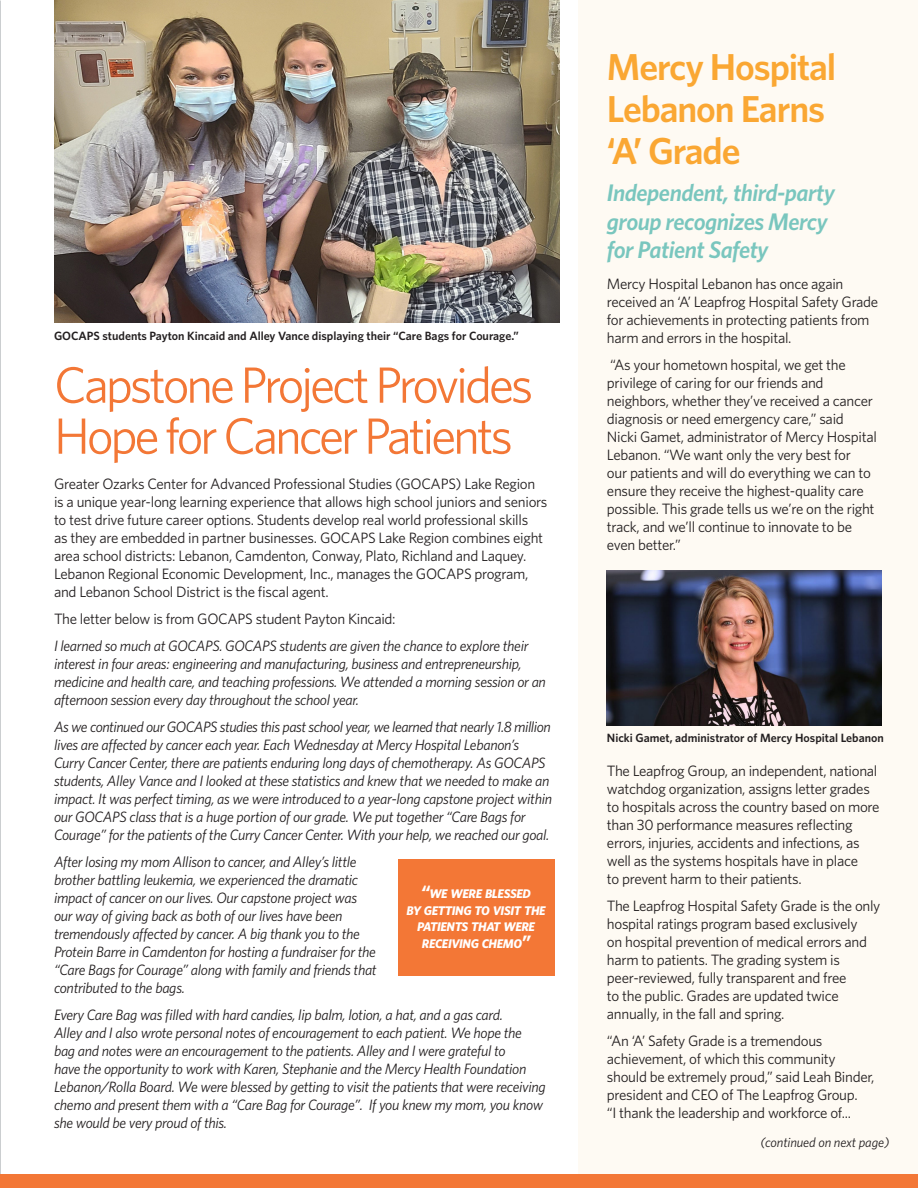
<style>
.page{position:relative;width:918px;height:1188px;background:#fff}
.page>*{position:absolute;margin:0;border:0;box-sizing:border-box;transform-origin:0 0}
.t1{font:51px/51px "Whitney";letter-spacing:-.06em;color:#f37736}
.t2{font:600 37.5px/42px "Whitney";letter-spacing:-.03em;color:#faa733}
.t3{font:italic 600 24px/28.5px "Whitney";letter-spacing:-.02em;color:#79c6be}
.t4{font:15px/18px "Whitney";letter-spacing:-.02em;color:#231f20}
.t5{font:italic 15px/18px "Whitney";letter-spacing:-.02em;color:#231f20}
.t6{font:italic 13.5px "Whitney";letter-spacing:-.01em;color:#231f20}
.t7{font:italic 700 12.6px/16.5px "Whitney";letter-spacing:-.03em;color:#fff;text-align:center}
.t8{font:600 12px "Whitney";color:#231f20}
.s1{font-size:18px}
</style>
<div class="page">
<div style="left:579px;top:0;width:339px;height:1188px;background:#fefaf3"></div>
<img style="left:54px;top:0;width:505px;height:323px">
<div style="left:0;top:1174px;width:918px;height:14px;background:#f37736"></div>
<div style="left:398px;top:859px;width:156px;height:117px;background:#f37736"></div>
<img style="left:607px;top:570px;width:275px;height:155px">
<p class="t8" style="left:54px;top:328px;width:467px">GOCAPS students Payton Kincaid and Alley Vance displaying their “Care Bags for Courage.”</p>
<p class="t1" style="left:54px;top:358px;width:481px">Capstone Project Provides<br>Hope for Cancer Patients</p>
<p class="t4" style="left:54px;top:475px;width:495px">Greater Ozarks Center for Advanced Professional Studies (GOCAPS) Lake Region is a unique year-long learning experience that allows high school juniors and seniors to test drive future career options. Students develop real world professional skills<br>as they are embedded in partner businesses. GOCAPS Lake Region combines eight area school districts: Lebanon, Camdenton, Conway, Plato, Richland and Laquey.<br>Lebanon Regional Economic Development, Inc., manages the GOCAPS program, and Lebanon School District is the fiscal agent.</p>
<p class="t4" style="left:54px;top:610px;width:343px">The letter below is from GOCAPS student Payton Kincaid:</p>
<p class="t5" style="left:54px;top:637px;width:493px">I learned so much at GOCAPS. GOCAPS students are given the chance to explore their interest in four areas: engineering and manufacturing, business and entrepreneurship, medicine and health care, and teaching professions. We attended a morning session or an afternoon session every day throughout the school year.</p>
<p class="t5" style="left:54px;top:718px;width:500px">As we continued our GOCAPS studies this past school year, we learned that nearly 1.8 million lives are affected by cancer each year. Each Wednesday at Mercy Hospital Lebanon’s Curry Cancer Center, there are patients enduring long days of chemotherapy. As GOCAPS students, Alley Vance and I looked at these statistics and knew that we needed to make an impact. It was perfect timing, as we were introduced to a year-long capstone project within our GOCAPS class that is a huge portion of our grade. We put together “Care Bags for Courage” for the patients of the Curry Cancer Center. With your help, we reached our goal.</p>
<p class="t5" style="left:54px;top:853px;width:324px">After losing my mom Allison to cancer, and Alley’s little brother battling leukemia, we experienced the dramatic impact of cancer on our lives. Our capstone project was our way of giving back as both of our lives have been tremendously affected by cancer. A big thank you to the Protein Barre in Camdenton for hosting a fundraiser for the “Care Bags for Courage” along with family and friends that contributed to the bags.</p>
<p class="t5" style="left:54px;top:1006px;width:493px">Every Care Bag was filled with hard candies, lip balm, lotion, a hat, and a gas card.<br>Alley and I also wrote personal notes of encouragement to each patient. We hope the bag and notes were an encouragement to the patients. Alley and I were grateful to<br>have the opportunity to work with Karen, Stephanie and the Mercy Health Foundation Lebanon/Rolla Board. We were blessed by getting to visit the patients that were receiving chemo and present them with a “Care Bag for Courage”. If you knew my mom, you know she would be very proud of this.</p>
<p class="t7" style="left:407px;top:885px;width:141px"><span class="s1">“</span>WE WERE BLESSED<br>BY GETTING TO VISIT THE<br>PATIENTS THAT WERE<br>RECEIVING CHEMO<span class="s1">”</span></p>
<p class="t2" style="left:607px;top:46px;width:231px">Mercy Hospital<br>Lebanon Earns ‘A’ Grade</p>
<p class="t3" style="left:607px;top:178px;width:229px">Independent, third-party group recognizes Mercy for Patient Safety</p>
<p class="t4" style="left:607px;top:275px;width:273px">Mercy Hospital Lebanon has once again received an ‘A’ Leapfrog Hospital Safety Grade for achievements in protecting patients from harm and errors in the hospital.</p>
<p class="t4" style="left:607px;top:356px;width:271px">“As your hometown hospital, we get the privilege of caring for our friends and neighbors, whether they’ve received a cancer diagnosis or need emergency care,” said Nicki Gamet, administrator of Mercy Hospital Lebanon. “We want only the very best for<br>our patients and will do everything we can to ensure they receive the highest-quality care possible. This grade tells us we’re on the right track, and we’ll continue to innovate to be even better.”</p>
<p class="t8" style="left:607px;top:730px;width:278px">Nicki Gamet, administrator of Mercy Hospital Lebanon</p>
<p class="t4" style="left:607px;top:761px;width:274px">The Leapfrog Group, an independent, national watchdog organization, assigns letter grades to hospitals across the country based on more than 30 performance measures reflecting errors, injuries, accidents and infections, as well as the systems hospitals have in place<br>to prevent harm to their patients.</p>
<p class="t4" style="left:607px;top:896px;width:275px">The Leapfrog Hospital Safety Grade is the only hospital ratings program based exclusively<br>on hospital prevention of medical errors and harm to patients. The grading system is peer-reviewed, fully transparent and free<br>to the public. Grades are updated twice annually, in the fall and spring.</p>
<p class="t4" style="left:607px;top:1031px;width:269px">“An ‘A’ Safety Grade is a tremendous achievement, of which this community should be extremely proud,” said Leah Binder, president and CEO of The Leapfrog Group.<br>“I thank the leadership and workforce of...</p>
<p class="t6" style="left:760px;top:1133px;width:130px">(continued on next page)</p>
</div>
